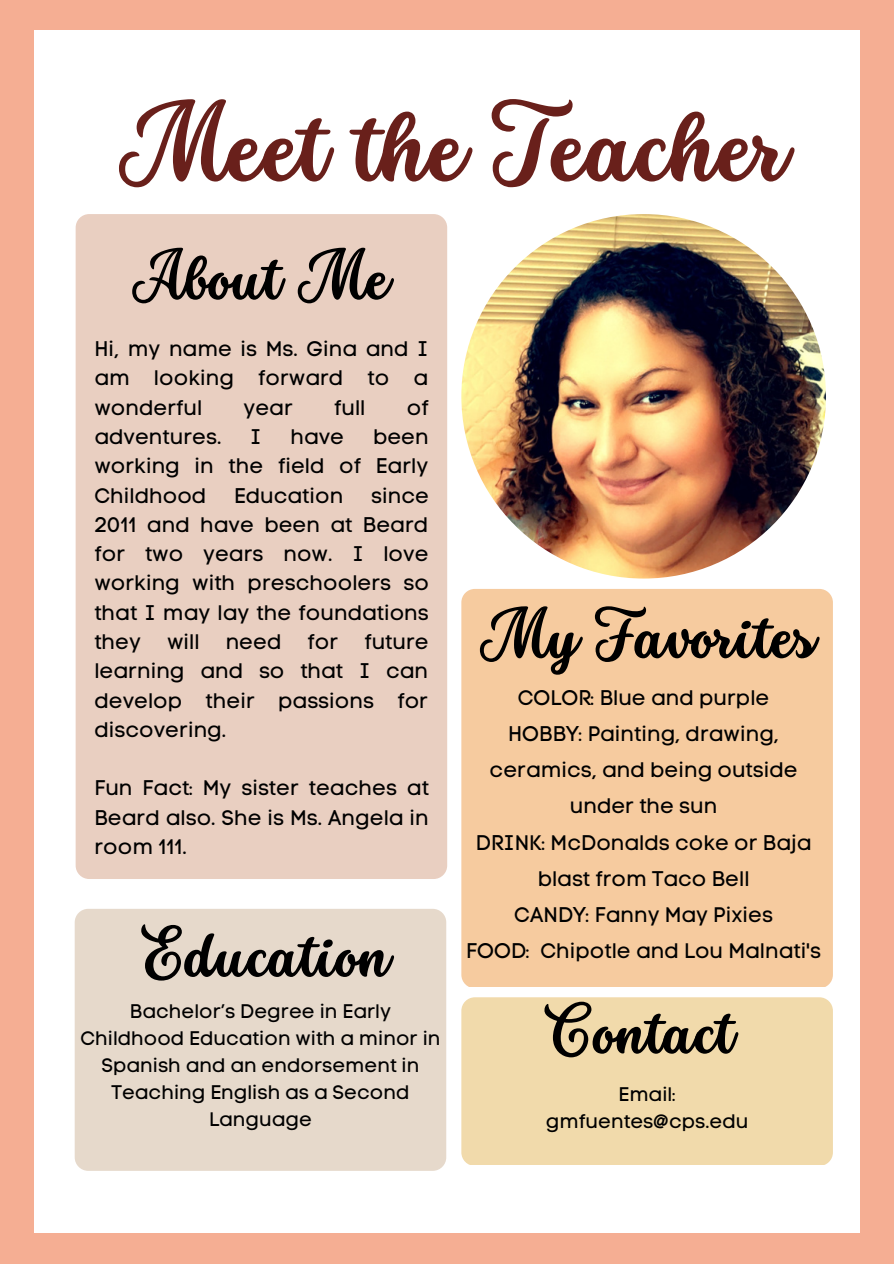
<style>
.page{position:relative;width:894px;height:1264px;background:#fff}
.page>*{position:absolute;margin:0;border:0;box-sizing:border-box;transform-origin:0 0}
.t1{font:91.35px "Stars Love";color:#69201b}
.t2{font:57.75px "Stars Love";color:#000}
.t3{font:21px/29.2px "Code Pro Normal LC";color:#000;text-align:justify}
.t4{font:19.5px/27px "Code Pro Normal LC";color:#000;text-align:center}
</style>
<div class="page">
<div style="left:0;top:0;width:893px;height:1263px;background:#f5ae93"></div>
<div style="left:34px;top:30px;width:825px;height:1203px;background:#fff"></div>
<div style="left:75px;top:908px;width:371px;height:262px;background:#e6d9cb;border-radius:14px"></div>
<img style="left:461px;top:214px;width:364px;height:364px;border-radius:50%">
<div style="left:76px;top:214px;width:371px;height:665px;background:#e9cfc1;border-radius:14px"></div>
<div style="left:461px;top:997px;width:371px;height:167px;background:#f1daab;border-radius:14px"></div>
<div style="left:461px;top:589px;width:371px;height:398px;background:#f6cb9f;border-radius:14px"></div>
<h1 class="t1" style="left:119px;top:97px;width:668px">Meet the Teacher</h1>
<h2 class="t2" style="left:132px;top:246px;width:258px">About Me</h2>
<p class="t3" style="left:94px;top:334px;width:335px">Hi, my name is Ms. Gina and I am looking forward to a wonderful</p>
<p class="t3" style="left:243px;top:392px;width:51px">year</p>
<p class="t3" style="left:334px;top:392px;width:33px">full</p>
<p class="t3" style="left:406px;top:392px;width:23px">of</p>
<p class="t3" style="left:94px;top:422px;width:128px">adventures.</p>
<p class="t3" style="left:250px;top:422px;width:13px">I</p>
<p class="t3" style="left:290px;top:422px;width:55px">have</p>
<p class="t3" style="left:94px;top:422px;width:336px;text-indent:278px">been working in the field of Early Childhood</p>
<p class="t3" style="left:94px;top:480px;width:336px;text-indent:277px">since 2011 and have been at Beard for two years now. I love working with preschoolers so that I may lay the foundations they will need for future learning and so that I can develop their passions for discovering.</p>
<p class="t3" style="left:94px;top:773px;width:336px">Fun Fact: My sister teaches at Beard also. She is Ms. Angela in room 111.</p>
<p class="t3" style="left:234px;top:480px;width:111px">Education</p>
<h2 class="t2" style="left:141px;top:923px;width:249px">Education</h2>
<h2 class="t2" style="left:480px;top:604px;width:336px">My Favorites</h2>
<p class="t3" style="left:475px;top:680px;width:337px;line-height:36px;text-align:center">COLOR: Blue and purple<br>HOBBY: Painting, drawing, ceramics, and being outside under the sun<br>DRINK: McDonalds coke or Baja blast from Taco Bell<br>CANDY: Fanny May Pixies</p>
<p class="t3" style="left:466px;top:935px;width:356px">FOOD: Chipotle and Lou Malnati's</p>
<p class="t4" style="left:80px;top:997px;width:361px">Bachelor’s Degree in Early<br>Childhood Education with a minor in<br>Spanish and an endorsement in<br>Teaching English as a Second<br>Language</p>
<h2 class="t2" style="left:544px;top:999px;width:190px">Contact</h2>
<p class="t4" style="left:546px;top:1080px;width:204px">Email: gmfuentes@cps.edu</p>
</div>
